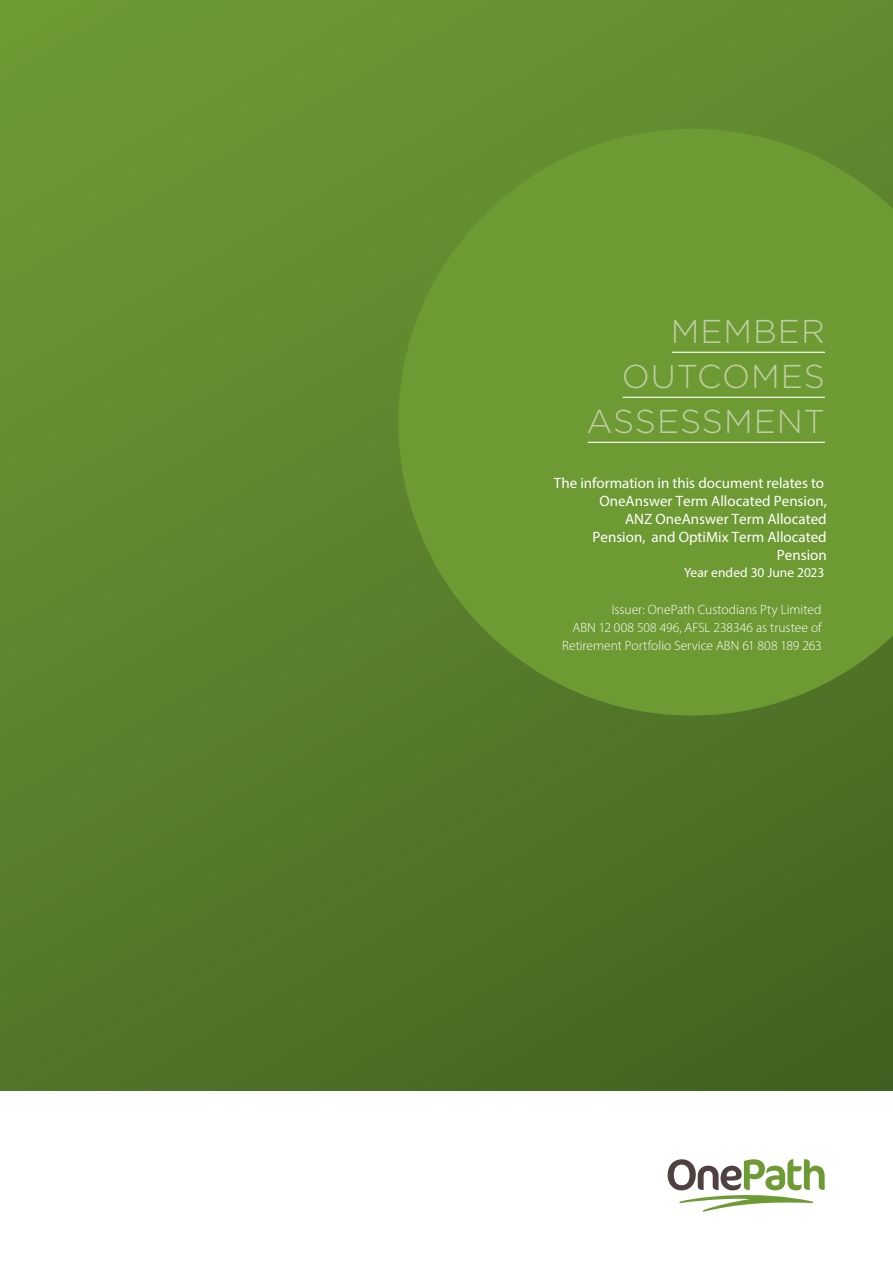
<style>
.page{position:relative;width:893px;height:1263px;background:#fff}
.page>*{position:absolute;margin:0;border:0;box-sizing:border-box;transform-origin:0 0}
.t1{font:300 33px/45px "Gotham";letter-spacing:.03em;color:#bdcea1;text-align:right}
.t2{font:15px/18px "Myriad Pro";color:#fff;text-align:right}
.t3{font:300 13.5px/18px "Myriad Pro";color:#fff;text-align:right}
.t4{font:13.5px "Myriad Pro";letter-spacing:.005em;color:#fff}
</style>
<div class="page">
<div style="left:0;top:0;width:893px;height:1091px;background:linear-gradient(to bottom,#6e9a34,#4b6c26)"></div>
<svg style="left:398px;top:129px;width:495px;height:586px;background:#6b9633"></svg>
<svg style="left:668px;top:1159px;width:157px;height:53px"></svg>
<hr style="left:672px;top:352px;width:153px;height:1px;background:#fff">
<hr style="left:623px;top:397px;width:202px;height:1px;background:#fff">
<hr style="left:588px;top:442px;width:237px;height:1px;background:#fff">
<h1 class="t1" style="left:587px;top:308px;width:240px">MEMBER<br>OUTCOMES<br>ASSESSMENT</h1>
<p class="t2" style="left:554px;top:474px;width:274px">The information in this document relates to<br>OneAnswer Term Allocated Pension,<br>ANZ OneAnswer Term Allocated<br>Pension, and OptiMix Term Allocated<br>Pension</p>
<p class="t4" style="left:684px;top:564px;width:142px">Year ended 30 June 2023</p>
<p class="t3" style="left:562px;top:600px;width:261px">Issuer: OnePath Custodians Pty Limited<br>ABN 12 008 508 496, AFSL 238346 as trustee of<br>Retirement Portfolio Service ABN 61 808 189 263</p>
</div>
